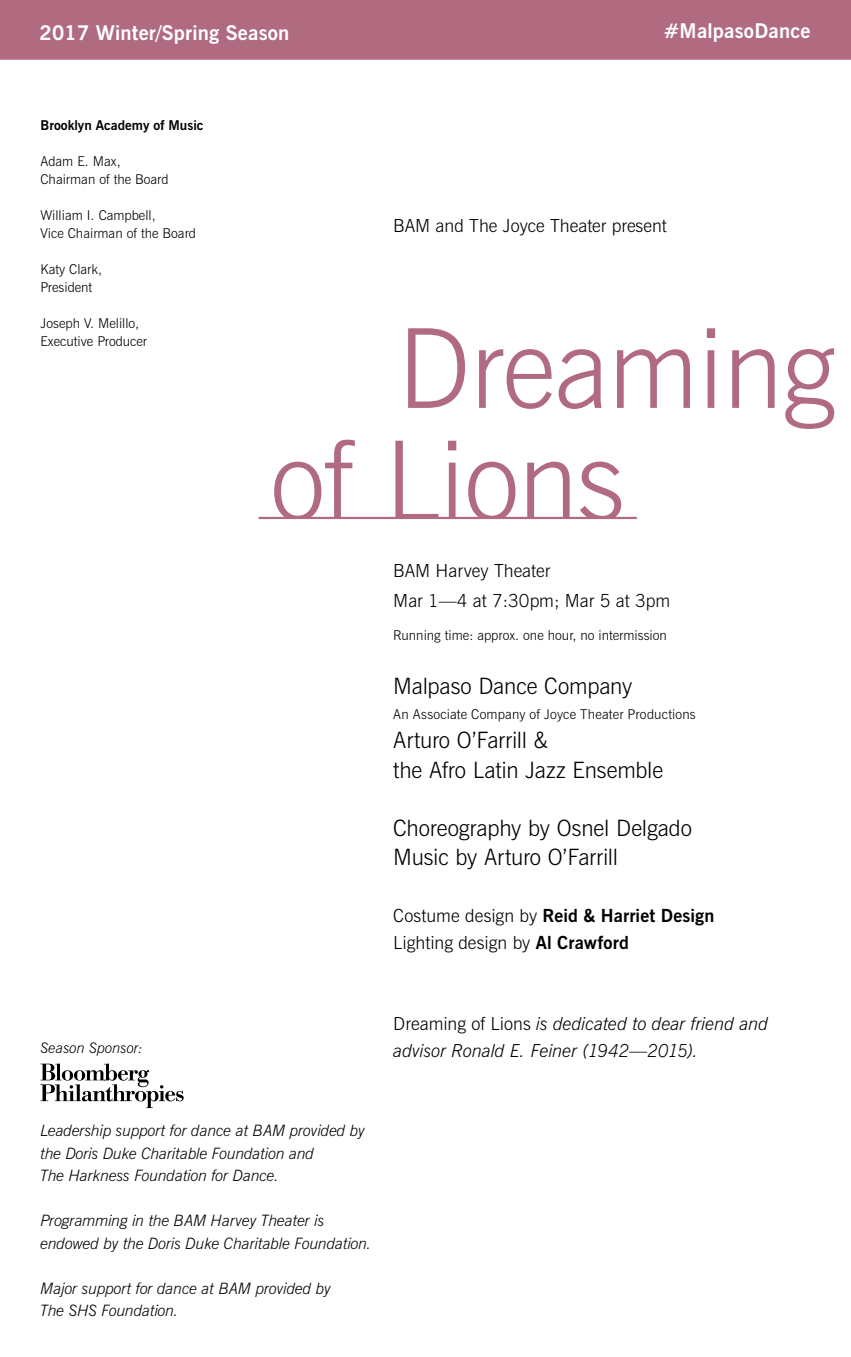
<style>
.page{position:relative;width:851px;height:1357px;background:#fff}
.page>*{position:absolute;margin:0;border:0;box-sizing:border-box;transform-origin:0 0}
.t1{font:300 110.25px/112.5px "News Gothic BT";letter-spacing:-.01em;color:#b16b81}
.t2{font:300 22.5px/29.2px "News Gothic BT";letter-spacing:-.005em;color:#000}
.t3{font:700 20.25px "News Gothic BT";letter-spacing:.01em;color:#fff}
.t4{font:300 18px/29.2px "News Gothic BT";color:#000}
.t5{font:italic 300 18px/27px "News Gothic BT";letter-spacing:-.005em;color:#000}
.t6{font:italic 300 15.75px/22.5px "News Gothic BT";letter-spacing:-.01em;color:#000}
.t7{font:italic 300 14.62px "News Gothic BT";color:#000}
.t8{font:300 13.5px/18px "News Gothic BT";color:#000}
.t9{font:700 13.5px "News Gothic BT";color:#000}
.s1{font-weight:700}
.s2{font-style:normal}
</style>
<div class="page">
<div style="left:0;top:0;width:850px;height:60px;background:#b16b81"></div>
<svg style="left:40px;top:1063px;width:144px;height:45px"></svg>
<hr style="left:259px;top:517px;width:377px;height:2px;background:#b16b81">
<p class="t3" style="left:40px;top:20px;width:251px">2017 Winter/Spring Season</p>
<p class="t3" style="left:663px;top:18px;width:148px">#MalpasoDance</p>
<p class="t9" style="left:40px;top:117px;width:164px">Brooklyn Academy of Music</p>
<p class="t8" style="left:40px;top:152px;width:130px">Adam E. Max,<br>Chairman of the Board</p>
<p class="t8" style="left:40px;top:206px;width:157px">William I. Campbell,<br>Vice Chairman of the Board</p>
<p class="t8" style="left:40px;top:260px;width:63px">Katy Clark,<br>President</p>
<p class="t8" style="left:40px;top:314px;width:108px">Joseph V. Melillo,<br>Executive Producer</p>
<p class="t7" style="left:40px;top:1039px;width:104px">Season Sponsor:</p>
<p class="t4" style="left:393px;top:211px;width:275px">BAM and The Joyce Theater present</p>
<h1 class="t1" style="left:270px;top:312px;width:566px;text-indent:127px">Dreaming of Lions</h1>
<p class="t4" style="left:393px;top:556px;width:278px">BAM Harvey Theater<br>Mar 1—4 at 7:30pm; Mar 5 at 3pm</p>
<p class="t8" style="left:393px;top:626px;width:275px">Running time: approx. one hour, no intermission</p>
<h2 class="t2" style="left:393px;top:671px;width:241px">Malpaso Dance Company</h2>
<p class="t8" style="left:393px;top:705px;width:304px">An Associate Company of Joyce Theater Productions</p>
<h2 class="t2" style="left:393px;top:725px;width:271px">Arturo O’Farrill &amp;<br>the Afro Latin Jazz Ensemble</h2>
<h2 class="t2" style="left:393px;top:813px;width:300px">Choreography by Osnel Delgado<br>Music by Arturo O’Farrill</h2>
<p class="t4" style="left:393px;top:901px;width:322px;line-height:27px">Costume design by <span class="s1">Reid &amp; Harriet Design<br></span>Lighting design by <span class="s1">Al Crawford</span></p>
<p class="t5" style="left:393px;top:1009px;width:376px"><span class="s2">Dreaming of Lions</span> is dedicated to dear friend and advisor Ronald E. Feiner (1942—2015).</p>
<p class="t6" style="left:40px;top:1119px;width:326px">Leadership support for dance at BAM provided by the Doris Duke Charitable Foundation and<br>The Harkness Foundation for Dance.</p>
<p class="t6" style="left:40px;top:1209px;width:332px">Programming in the BAM Harvey Theater is endowed by the Doris Duke Charitable Foundation.</p>
<p class="t6" style="left:40px;top:1277px;width:292px">Major support for dance at BAM provided by<br>The SHS Foundation.</p>
</div>
